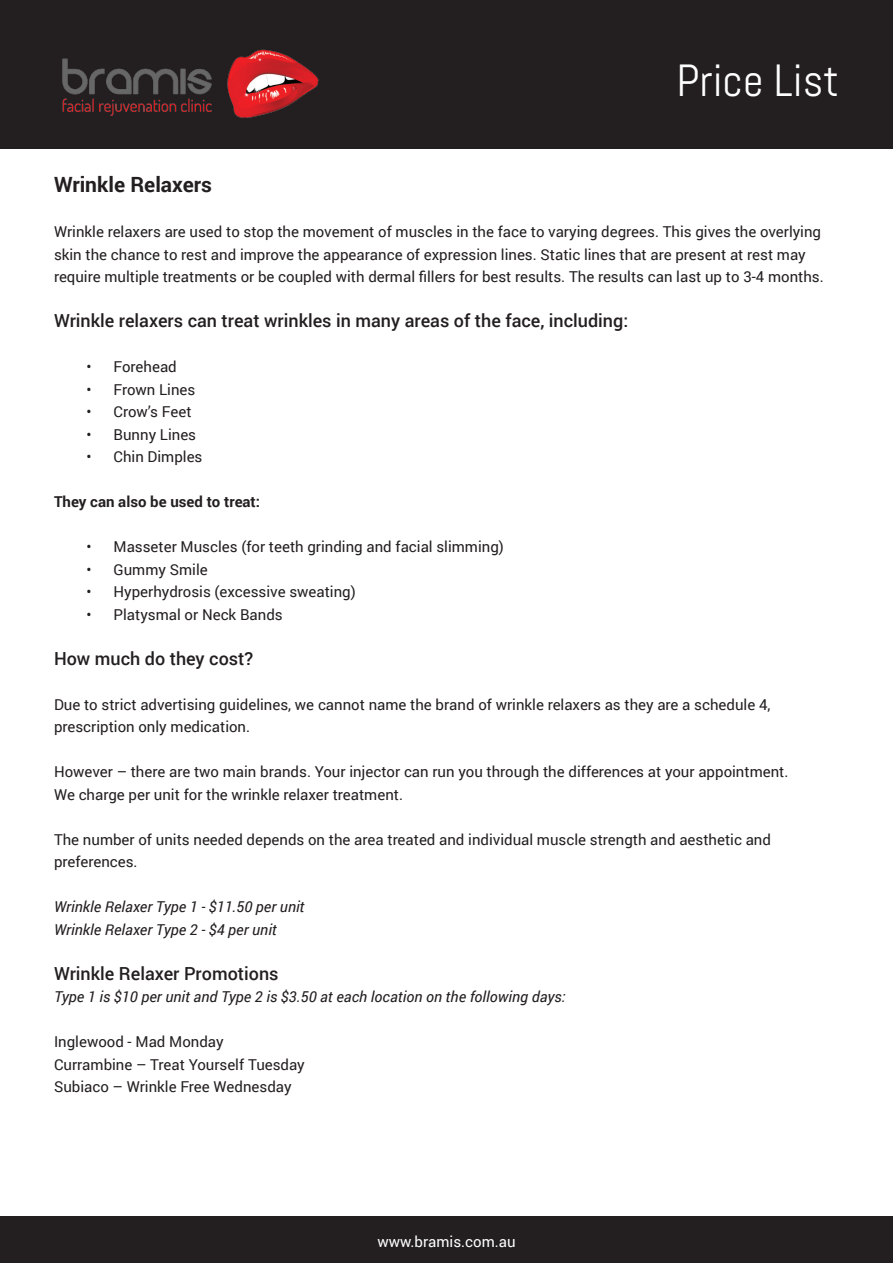
<style>
.page{position:relative;width:893px;height:1263px;background:#fff}
.page>*{position:absolute;margin:0;border:0;box-sizing:border-box;transform-origin:0 0}
.t1{font:45px "Abel";color:#fff}
.t2{font:700 21px "Roboto";color:#231f20}
.t3{font:500 18px "Roboto";color:#231f20}
.t4{font:15px/22.5px "Roboto";color:#231f20}
.t5{font:italic 15px "Roboto";color:#231f20}
.t6{font:700 15px "Roboto";color:#231f20}
.t7{font:15px "Roboto";color:#fff}
</style>
<div class="page">
<div style="left:0;top:0;width:893px;height:149px;background:#231f20"></div>
<img style="left:62px;top:49px;width:257px;height:69px">
<div style="left:0;top:1216px;width:893px;height:47px;background:#231f20"></div>
<h1 class="t1" style="left:677px;top:52px;width:164px">Price List</h1>
<p class="t2" style="left:54px;top:170px;width:160px">Wrinkle Relaxers</p>
<p class="t4" style="left:54px;top:220px;width:771px">Wrinkle relaxers are used to stop the movement of muscles in the face to varying degrees. This gives the overlying skin the chance to rest and improve the appearance of expression lines. Static lines that are present at rest may require multiple treatments or be coupled with dermal fillers for best results. The results can last up to 3-4 months.</p>
<p class="t3" style="left:54px;top:308px;width:576px">Wrinkle relaxers can treat wrinkles in many areas of the face, including:</p>
<p class="t4" style="left:87px;top:355px;width:92px">• Forehead</p>
<p class="t4" style="left:87px;top:377px;width:110px">• Frown Lines</p>
<p class="t4" style="left:87px;top:400px;width:106px">• Crow’s Feet</p>
<p class="t4" style="left:87px;top:422px;width:111px">• Bunny Lines</p>
<p class="t4" style="left:87px;top:445px;width:117px">• Chin Dimples</p>
<p class="t6" style="left:54px;top:491px;width:208px">They can also be used to treat:</p>
<p class="t4" style="left:87px;top:535px;width:419px">• Masseter Muscles (for teeth grinding and facial slimming)</p>
<p class="t4" style="left:87px;top:557px;width:123px">• Gummy Smile</p>
<p class="t4" style="left:87px;top:580px;width:271px">• Hyperhydrosis (excessive sweating)</p>
<p class="t4" style="left:87px;top:602px;width:198px">• Platysmal or Neck Bands</p>
<p class="t3" style="left:54px;top:646px;width:201px">How much do they cost?</p>
<p class="t4" style="left:54px;top:692px;width:718px">Due to strict advertising guidelines, we cannot name the brand of wrinkle relaxers as they are a schedule 4, prescription only medication.</p>
<p class="t4" style="left:54px;top:760px;width:736px">However – there are two main brands. Your injector can run you through the differences at your appointment.</p>
<p class="t4" style="left:54px;top:782px;width:351px">We charge per unit for the wrinkle relaxer treatment.</p>
<p class="t4" style="left:54px;top:827px;width:718px">The number of units needed depends on the area treated and individual muscle strength and aesthetic and preferences.</p>
<p class="t5" style="left:54px;top:896px;width:252px">Wrinkle Relaxer Type 1 - $11.50 per unit</p>
<p class="t5" style="left:54px;top:919px;width:224px">Wrinkle Relaxer Type 2 - $4 per unit</p>
<p class="t3" style="left:54px;top:961px;width:226px">Wrinkle Relaxer Promotions</p>
<p class="t5" style="left:54px;top:986px;width:513px">Type 1 is $10 per unit and Type 2 is $3.50 at each location on the following days:</p>
<p class="t4" style="left:54px;top:1030px;width:171px">Inglewood - Mad Monday</p>
<p class="t4" style="left:54px;top:1052px;width:252px">Currambine – Treat Yourself Tuesday</p>
<p class="t4" style="left:54px;top:1075px;width:239px">Subiaco – Wrinkle Free Wednesday</p>
<p class="t7" style="left:377px;top:1231px;width:140px">www.bramis.com.au</p>
</div>
